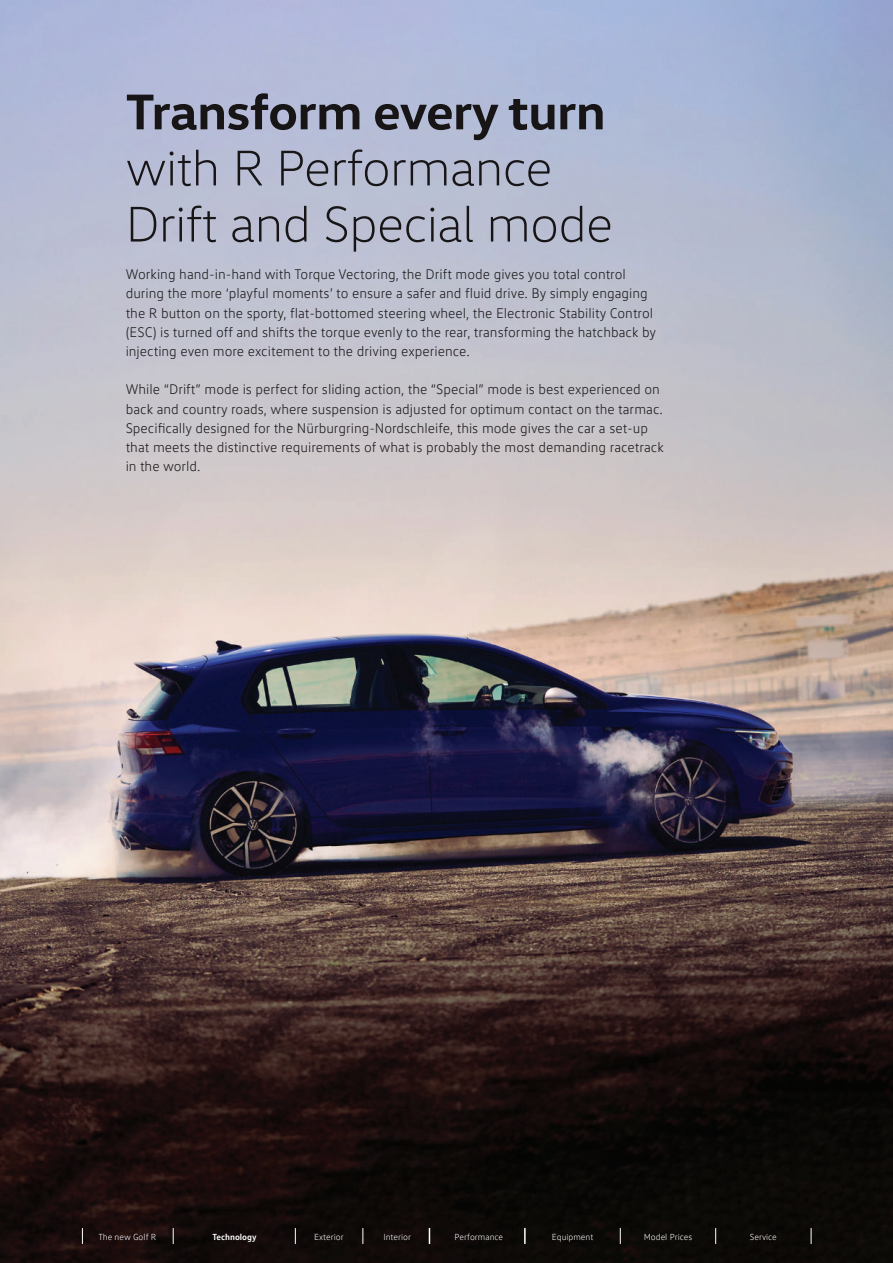
<style>
.page{position:relative;width:893px;height:1263px;background:#fff}
.page>*{position:absolute;margin:0;border:0;box-sizing:border-box;transform-origin:0 0}
.t1{font:300 51px/56.1px "VW Head";letter-spacing:-.01em;color:#171516}
.t2{font:700 51px "VW Head";letter-spacing:-.01em;color:#171516}
.t3{font:300 14.25px/19.2px "VW Text";color:#171516}
.t4{font:300 9px "VW Text";color:#fff}
.t5{font:700 9px "VW Text";color:#fff}
</style>
<div class="page">
<img style="left:0;top:0;width:893px;height:1263px">
<svg style="left:82px;top:1228px;width:1px;height:16px"></svg>
<svg style="left:173px;top:1228px;width:1px;height:16px"></svg>
<svg style="left:295px;top:1228px;width:1px;height:16px"></svg>
<svg style="left:429px;top:1228px;width:1px;height:16px"></svg>
<svg style="left:362px;top:1228px;width:1px;height:16px"></svg>
<svg style="left:524px;top:1228px;width:2px;height:16px"></svg>
<svg style="left:620px;top:1228px;width:1px;height:16px"></svg>
<svg style="left:715px;top:1228px;width:1px;height:16px"></svg>
<svg style="left:811px;top:1228px;width:1px;height:16px"></svg>
<h1 class="t2" style="left:126px;top:79px;width:481px">Transform every turn</h1>
<h1 class="t1" style="left:126px;top:139px;width:489px">with R Performance<br>Drift and Special mode</h1>
<p class="t3" style="left:126px;top:264px;width:532px">Working hand-in-hand with Torque Vectoring, the Drift mode gives you total control during the more ‘playful moments’ to ensure a safer and fluid drive. By simply engaging the R button on the sporty, flat-bottomed steering wheel, the Electronic Stability Control (ESC) is turned off and shifts the torque evenly to the rear, transforming the hatchback by injecting even more excitement to the driving experience.</p>
<p class="t3" style="left:126px;top:380px;width:540px">While “Drift” mode is perfect for sliding action, the “Special” mode is best experienced on back and country roads, where suspension is adjusted for optimum contact on the tarmac.<br>Specifically designed for the Nürburgring-Nordschleife, this mode gives the car a set-up that meets the distinctive requirements of what is probably the most demanding racetrack in the world.</p>
<p class="t4" style="left:98px;top:1231px;width:59px">The new Golf R</p>
<p class="t5" style="left:212px;top:1230px;width:46px">Technology</p>
<p class="t4" style="left:314px;top:1231px;width:31px">Exterior</p>
<p class="t4" style="left:383px;top:1231px;width:29px">Interior</p>
<p class="t4" style="left:455px;top:1231px;width:50px">Performance</p>
<p class="t4" style="left:552px;top:1231px;width:43px">Equipment</p>
<p class="t4" style="left:644px;top:1231px;width:50px">Model Prices</p>
<p class="t4" style="left:750px;top:1231px;width:29px">Service</p>
</div>
